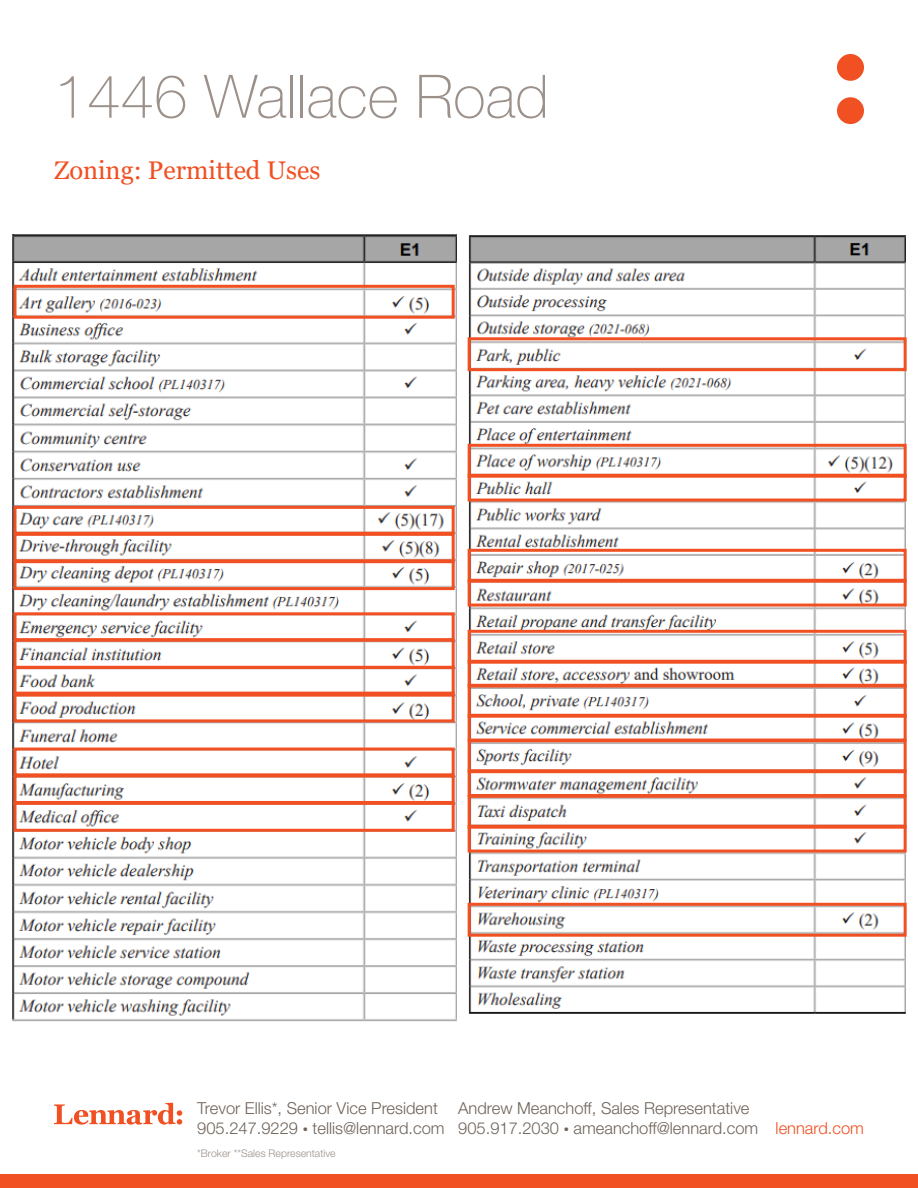
<style>
.page{position:relative;width:918px;height:1188px;background:#fff}
.page>*{position:absolute;margin:0;border:0;box-sizing:border-box;transform-origin:0 0}
.Heading_2{font:100 60px "Helvetica Neue LT Std";color:#9c918a}
.Orange_Call_Out{font:25.5px "Georgia";color:#f05022}
.Paragraph{font:300 16.5px/19.8px "Helvetica Neue LT Std";color:#6f6359}
.t1{font:300 16.5px "Helvetica Neue LT Std";color:#f05022}
.Notes___Disclaimer{font:300 10.5px "Helvetica Neue LT Std";color:#9c918a}
.s1{font-size:10.5px}
</style>
<div class="page">
<div style="left:0;top:1174px;width:918px;height:14px;background:#f05022"></div>
<svg style="left:837px;top:54px;width:27px;height:70px"></svg>
<svg style="left:54px;top:1103px;width:128px;height:22px"></svg>
<img style="left:12px;top:235px;width:444px;height:787px">
<img style="left:467px;top:235px;width:439px;height:779px">
<div style="left:14px;top:285px;width:441px;height:34px;border:3px solid #f05022"></div>
<div style="left:468px;top:337px;width:439px;height:34px;border:3px solid #f05022"></div>
<div style="left:468px;top:444px;width:439px;height:34px;border:3px solid #f05022"></div>
<div style="left:468px;top:549px;width:439px;height:34px;border:3px solid #f05022"></div>
<div style="left:468px;top:630px;width:439px;height:34px;border:3px solid #f05022"></div>
<div style="left:468px;top:739px;width:439px;height:34px;border:3px solid #f05022"></div>
<div style="left:468px;top:795px;width:439px;height:34px;border:3px solid #f05022"></div>
<div style="left:468px;top:903px;width:439px;height:34px;border:3px solid #f05022"></div>
<div style="left:468px;top:474px;width:439px;height:28px;border:3px solid #f05022"></div>
<div style="left:468px;top:579px;width:439px;height:28px;border:3px solid #f05022"></div>
<div style="left:468px;top:660px;width:439px;height:28px;border:3px solid #f05022"></div>
<div style="left:468px;top:714px;width:439px;height:28px;border:3px solid #f05022"></div>
<div style="left:468px;top:769px;width:439px;height:28px;border:3px solid #f05022"></div>
<div style="left:468px;top:825px;width:439px;height:28px;border:3px solid #f05022"></div>
<div style="left:14px;top:506px;width:441px;height:29px;border:3px solid #f05022"></div>
<div style="left:14px;top:748px;width:441px;height:28px;border:3px solid #f05022"></div>
<div style="left:14px;top:612px;width:441px;height:29px;border:3px solid #f05022"></div>
<div style="left:14px;top:533px;width:441px;height:30px;border:3px solid #f05022"></div>
<div style="left:14px;top:775px;width:441px;height:30px;border:3px solid #f05022"></div>
<div style="left:14px;top:639px;width:441px;height:30px;border:3px solid #f05022"></div>
<div style="left:14px;top:559px;width:441px;height:31px;border:3px solid #f05022"></div>
<div style="left:14px;top:801px;width:441px;height:31px;border:3px solid #f05022"></div>
<div style="left:14px;top:666px;width:441px;height:31px;border:3px solid #f05022"></div>
<div style="left:14px;top:692px;width:441px;height:30px;border:3px solid #f05022"></div>
<p class="Heading_2" style="left:54px;top:62px;width:496px">1446 Wallace Road</p>
<p class="Orange_Call_Out" style="left:54px;top:155px;width:268px">Zoning: Permitted Uses</p>
<p class="Paragraph" style="left:197px;top:1098px;width:249px">Trevor Ellis*, Senior Vice President<br>905.247.9229 <span class="s1">•</span> tellis@lennard.com</p>
<p class="Paragraph" style="left:458px;top:1098px;width:302px">Andrew Meanchoff, Sales Representative<br>905.917.2030 <span class="s1">•</span> ameanchoff@lennard.com</p>
<p class="Notes___Disclaimer" style="left:197px;top:1147px;width:140px">*Broker **Sales Representative</p>
<p class="t1" style="left:776px;top:1118px;width:90px">lennard.com</p>
</div>
